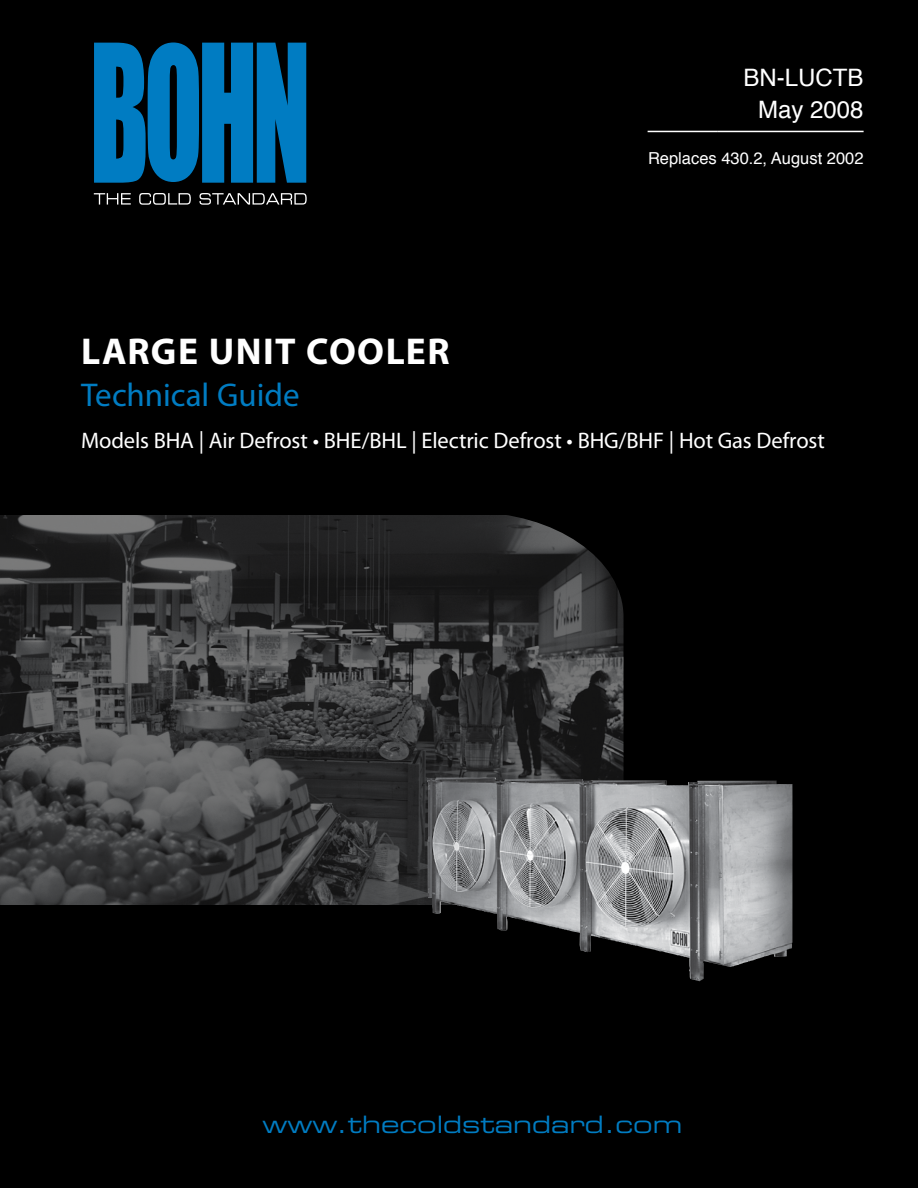
<style>
.page{position:relative;width:918px;height:1188px;background:#000}
.page>*{position:absolute;margin:0;border:0;box-sizing:border-box;transform-origin:0 0}
.t1{font:700 37.5px "Myriad Pro";letter-spacing:.04em;color:#fff}
.t2{font:33px "Myriad Pro";color:#007cc2}
.t3{font:24px "Eurostile Extended Two";color:#007cc2}
.t4{font:24px/32px "Helvetica";color:#fff;text-align:right}
.t5{font:22.5px "Myriad Pro";letter-spacing:-.005em;color:#fff}
.t6{font:16.5px "Helvetica";color:#fff}
</style>
<div class="page">
<svg style="left:94px;top:193px;width:37px;height:12px"></svg>
<svg style="left:139px;top:193px;width:52px;height:12px"></svg>
<svg style="left:200px;top:193px;width:107px;height:12px"></svg>
<svg style="left:94px;top:43px;width:212px;height:140px;background:#0066a0"></svg>
<img style="left:0;top:515px;width:624px;height:389px">
<img style="left:427px;top:778px;width:365px;height:203px">
<hr style="left:648px;top:131px;width:69px;height:1px;background:#fff">
<hr style="left:717px;top:131px;width:147px;height:1px;background:#fff">
<p class="t4" style="left:744px;top:61px;width:121px">bn-LUCTB<br>May 2008</p>
<p class="t6" style="left:648px;top:145px;width:217px">Replaces 430.2, August 2002</p>
<h1 class="t1" style="left:81px;top:327px;width:370px">LARGE UNIT COOLER</h1>
<h2 class="t2" style="left:81px;top:374px;width:220px">Technical Guide</h2>
<p class="t5" style="left:81px;top:426px;width:745px">Models BHA | Air Defrost • BHE/BHL | Electric Defrost • BHG/BHF | Hot Gas Defrost</p>
<p class="t3" style="left:263px;top:1108px;width:421px">www.thecoldstandard.com</p>
</div>
